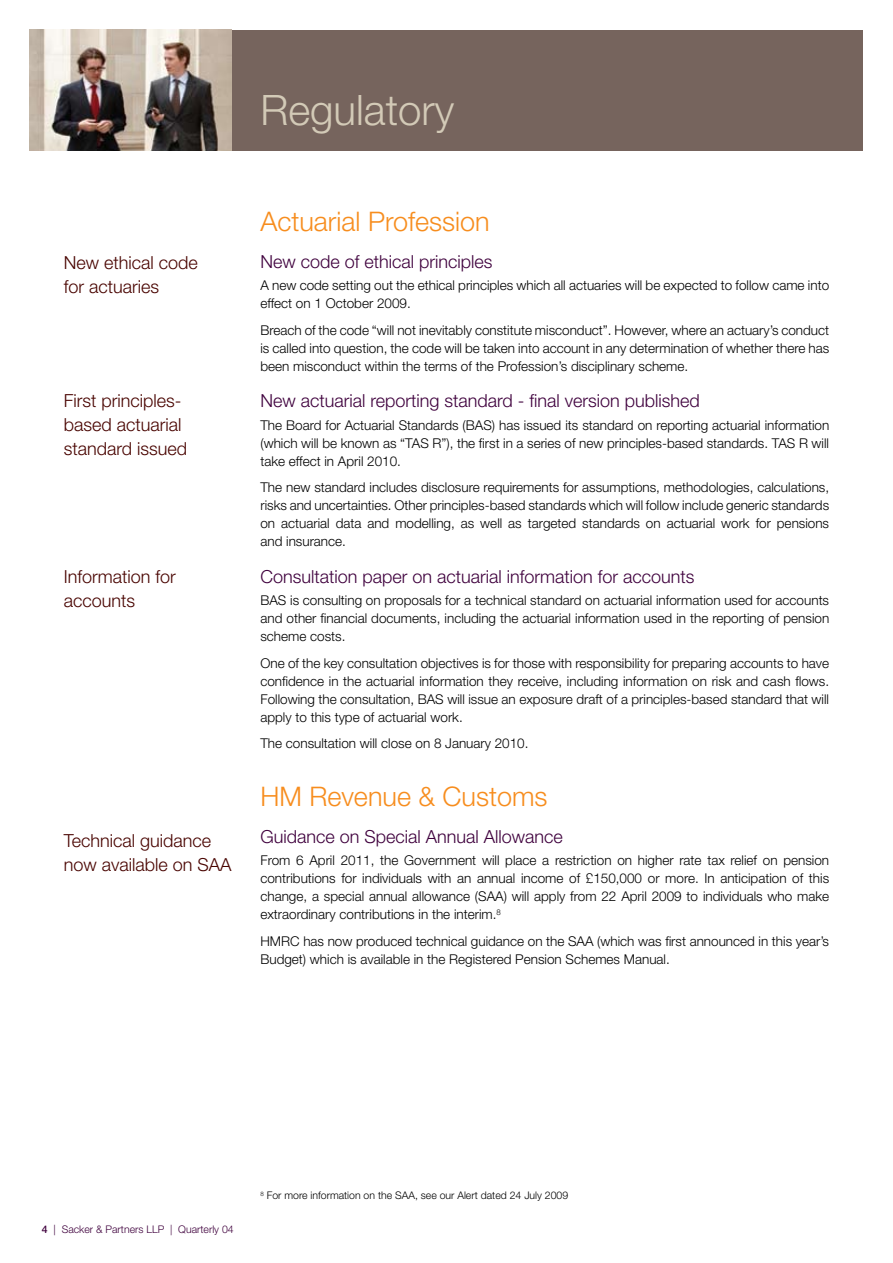
<style>
.page{position:relative;width:893px;height:1263px;background:#fff}
.page>*{position:absolute;margin:0;border:0;box-sizing:border-box;transform-origin:0 0}
.t1{font:300 42px "Helvetica Neue";color:#d3cab7}
.t2{font:300 27px "Helvetica Neue";color:#f78d1e}
.t3{font:300 18px "Helvetica Neue";color:#3f003d}
.t4{font:300 18px/24px "Helvetica Neue";color:#490400}
.t5{font:300 13.5px/18px "Helvetica Neue";color:#000;text-align:justify}
.t6{font:300 10.5px "Helvetica Neue";color:#000}
.t7{font:300 10.5px "Helvetica Neue";color:#3f003d}
.s1{font-weight:500}
</style>
<div class="page">
<div style="left:30px;top:30px;width:833px;height:120px;background:#76645d"></div>
<img style="left:30px;top:30px;width:201px;height:120px">
<h1 class="t1" style="left:260px;top:85px;width:195px">Regulatory</h1>
<h3 class="t4" style="left:64px;top:250px;width:136px">New ethical code for actuaries</h3>
<h3 class="t4" style="left:64px;top:388px;width:125px">First principles&shy;based actuarial standard issued</h3>
<h3 class="t4" style="left:64px;top:564px;width:114px">Information for accounts</h3>
<h3 class="t4" style="left:64px;top:828px;width:169px">Technical guidance now available on SAA</h3>
<h2 class="t2" style="left:260px;top:205px;width:231px">Actuarial Profession</h2>
<h3 class="t3" style="left:260px;top:250px;width:234px">New code of ethical principles</h3>
<p class="t5" style="left:260px;top:276px;width:570px">A new code setting out the ethical principles which all actuaries will be expected to follow came into effect on 1 October 2009.</p>
<p class="t5" style="left:260px;top:320px;width:570px">Breach of the code “will not inevitably constitute misconduct”. However, where an actuary’s conduct is called into question, the code will be taken into account in any determination of whether there has been misconduct within the terms of the Profession’s disciplinary scheme.</p>
<h3 class="t3" style="left:260px;top:390px;width:441px">New actuarial reporting standard - final version published</h3>
<p class="t5" style="left:260px;top:415px;width:570px">The Board for Actuarial Standards (BAS) has issued its standard on reporting actuarial information (which will be known as “TAS R”), the first in a series of new principles-based standards. TAS R will take effect in April 2010.</p>
<p class="t5" style="left:260px;top:478px;width:570px">The new standard includes disclosure requirements for assumptions, methodologies, calculations, risks and uncertainties. Other principles-based standards which will follow include generic standards on actuarial data and modelling, as well as targeted standards on actuarial work for pensions and insurance.</p>
<h3 class="t3" style="left:260px;top:565px;width:436px">Consultation paper on actuarial information for accounts</h3>
<p class="t5" style="left:260px;top:591px;width:570px">BAS is consulting on proposals for a technical standard on actuarial information used for accounts and other financial documents, including the actuarial information used in the reporting of pension scheme costs.</p>
<p class="t5" style="left:260px;top:653px;width:570px">One of the key consultation objectives is for those with responsibility for preparing accounts to have confidence in the actuarial information they receive, including information on risk and cash flows.<br>Following the consultation, BAS will issue an exposure draft of a principles-based standard that will apply to this type of actuarial work.</p>
<p class="t5" style="left:260px;top:734px;width:270px">The consultation will close on 8 January 2010.</p>
<h2 class="t2" style="left:260px;top:780px;width:289px">HM Revenue &amp; Customs</h2>
<h3 class="t3" style="left:260px;top:825px;width:304px">Guidance on Special Annual Allowance</h3>
<p class="t5" style="left:260px;top:851px;width:570px">From 6 April 2011, the Government will place a restriction on higher rate tax relief on pension contributions for individuals with an annual income of £150,000 or more. In anticipation of this change, a special annual allowance (SAA) will apply from 22 April 2009 to individuals who make extraordinary contributions in the interim.<sup>8</sup></p>
<p class="t5" style="left:260px;top:931px;width:570px">HMRC has now produced technical guidance on the SAA (which was first announced in this year’s<br>Budget) which is available in the Registered Pension Schemes Manual.</p>
<p class="t7" style="left:42px;top:1223px;width:193px"><span class="s1">4</span> | Sacker &amp; Partners LLP | Quarterly 04</p>
<p class="t6" style="left:260px;top:1189px;width:309px"><sup>8</sup> For more information on the SAA, see our Alert dated 24 July 2009</p>
</div>
